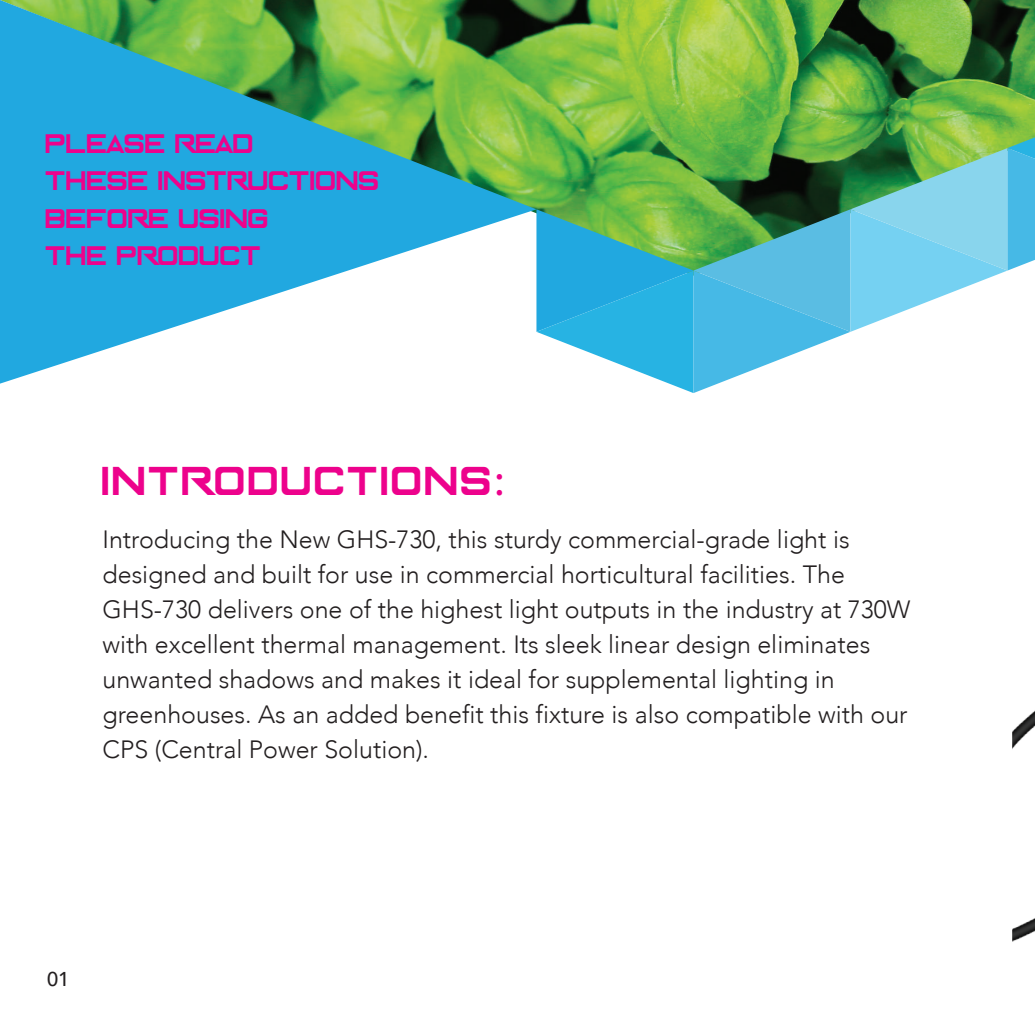
<style>
.page{position:relative;width:1035px;height:1035px;background:#fff}
.page>*{position:absolute;margin:0;border:0;box-sizing:border-box;transform-origin:0 0}
.t1{font:45px "Enter The Grid";letter-spacing:.05em;color:#ed028c}
.t2{font:30px/37.5px "Enter The Grid";color:#ed028c}
.t3{font:300 25px/35px "Avenir";color:#231f20}
.t4{font:500 20px "Avenir";color:#231f20}
.s1{font-family:"Myriad Pro"}
</style>
<div class="page">
<img style="left:536px;top:0;width:499px;height:137px">
<svg style="left:0;top:0;width:536px;height:384px;fill:#21a8e0"></svg>
<svg style="left:536px;top:137px;width:499px;height:256px"></svg>
<img style="left:1012px;top:191px;width:23px;height:751px">
<p class="t2" style="left:46px;top:126px;width:335px">PLEASE READ<br>THESE INSTRUCTIONS<br>BEFORE USING<br>THE PRODUCT</p>
<p class="t1" style="left:102px;top:467px;width:403px">INTRODUCTIONS<span class="s1">:</span></p>
<p class="t3" style="left:102px;top:522px;width:810px">Introducing the New GHS-730, this sturdy commercial-grade light is designed and built for use in commercial horticultural facilities. The GHS-730 delivers one of the highest light outputs in the industry at 730W with excellent thermal management. Its sleek linear design eliminates unwanted shadows and makes it ideal for supplemental lighting in greenhouses. As an added benefit this fixture is also compatible with our CPS (Central Power Solution).</p>
<p class="t4" style="left:47px;top:961px;width:24px">01</p>
</div>
